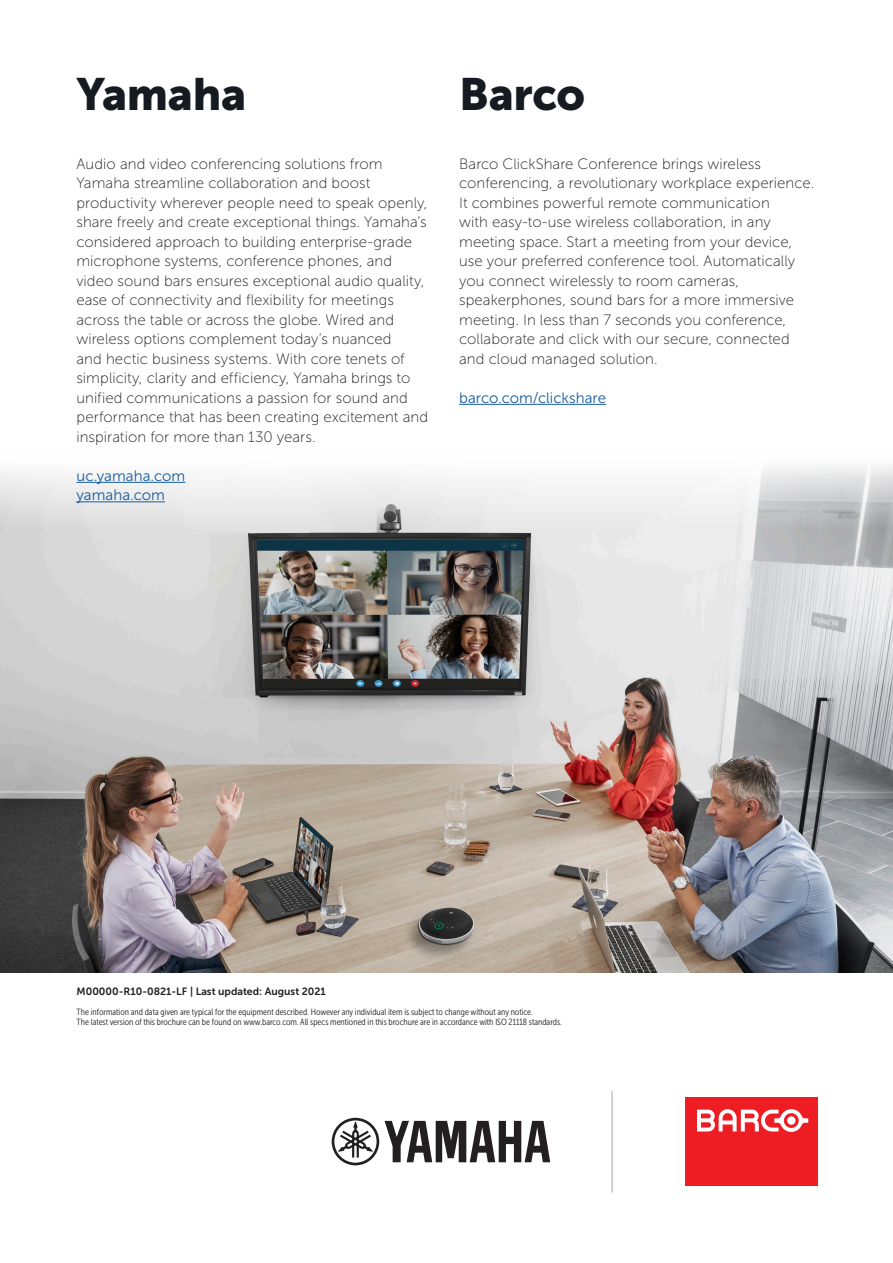
<style>
.page{position:relative;width:893px;height:1263px;background:#fff}
.page>*{position:absolute;margin:0;border:0;box-sizing:border-box;transform-origin:0 0}
.datasheet_intro_fron{font:45px "Museo Sans 900";letter-spacing:-.01em;color:#161b21}
.datasheet_intro_fron-2{font:15px/19.5px "Museo Sans 100";letter-spacing:.005em;color:#231f20}
.datasheet_intro_fron-3{font:15px "Museo Sans 300";letter-spacing:.005em;color:#175d9e}
.t1{font:10.5px "Museo Sans 700";color:#231f20}
.t2{font:9px/10.8px "Museo Sans Cond 300";color:#231f20}
</style>
<div class="page">
<img style="left:0;top:465px;width:893px;height:507px">
<hr style="left:76px;top:482px;width:109px;height:1px;background:#175d9e">
<hr style="left:76px;top:501px;width:89px;height:1px;background:#175d9e">
<hr style="left:459px;top:404px;width:147px;height:1px;background:#175d9e">
<div style="left:685px;top:1097px;width:132px;height:89px;background:#ee1d23"></div>
<svg style="left:697px;top:1109px;width:111px;height:23px"></svg>
<hr style="left:612px;top:1091px;width:1px;height:101px;background:#939598">
<svg style="left:332px;top:1118px;width:47px;height:47px"></svg>
<svg style="left:385px;top:1121px;width:165px;height:41px"></svg>
<p class="datasheet_intro_fron" style="left:76px;top:69px;width:171px">Yamaha</p>
<p class="datasheet_intro_fron-2" style="left:76px;top:154px;width:353px">Audio and video conferencing solutions from Yamaha streamline collaboration and boost productivity wherever people need to speak openly, share freely and create exceptional things. Yamaha’s considered approach to building enterprise-grade microphone systems, conference phones, and video sound bars ensures exceptional audio quality, ease of connectivity and flexibility for meetings across the table or across the globe. Wired and wireless options complement today’s nuanced<br>and hectic business systems. With core tenets of simplicity, clarity and efficiency, Yamaha brings to unified communications a passion for sound and performance that has been creating excitement and inspiration for more than 130 years.</p>
<p class="datasheet_intro_fron-3" style="left:76px;top:468px;width:110px">uc.yamaha.com</p>
<p class="datasheet_intro_fron-3" style="left:76px;top:487px;width:90px">yamaha.com</p>
<p class="datasheet_intro_fron" style="left:459px;top:69px;width:127px">Barco</p>
<p class="datasheet_intro_fron-2" style="left:459px;top:154px;width:357px">Barco ClickShare Conference brings wireless conferencing, a revolutionary workplace experience.<br>It combines powerful remote communication<br>with easy-to-use wireless collaboration, in any meeting space. Start a meeting from your device, use your preferred conference tool. Automatically you connect wirelessly to room cameras, speakerphones, sound bars for a more immersive meeting. In less than 7 seconds you conference, collaborate and click with our secure, connected and cloud managed solution.</p>
<p class="datasheet_intro_fron-3" style="left:459px;top:390px;width:148px">barco.com/clickshare</p>
<p class="t1" style="left:77px;top:986px;width:251px">M00000-R10-0821-LF | Last updated: August 2021</p>
<p class="t2" style="left:77px;top:1006px;width:487px">The information and data given are typical for the equipment described. However any individual item is subject to change without any notice.<br>The latest version of this brochure can be found on www.barco.com. All specs mentioned in this brochure are in accordance with ISO 21118 standards.</p>
</div>
